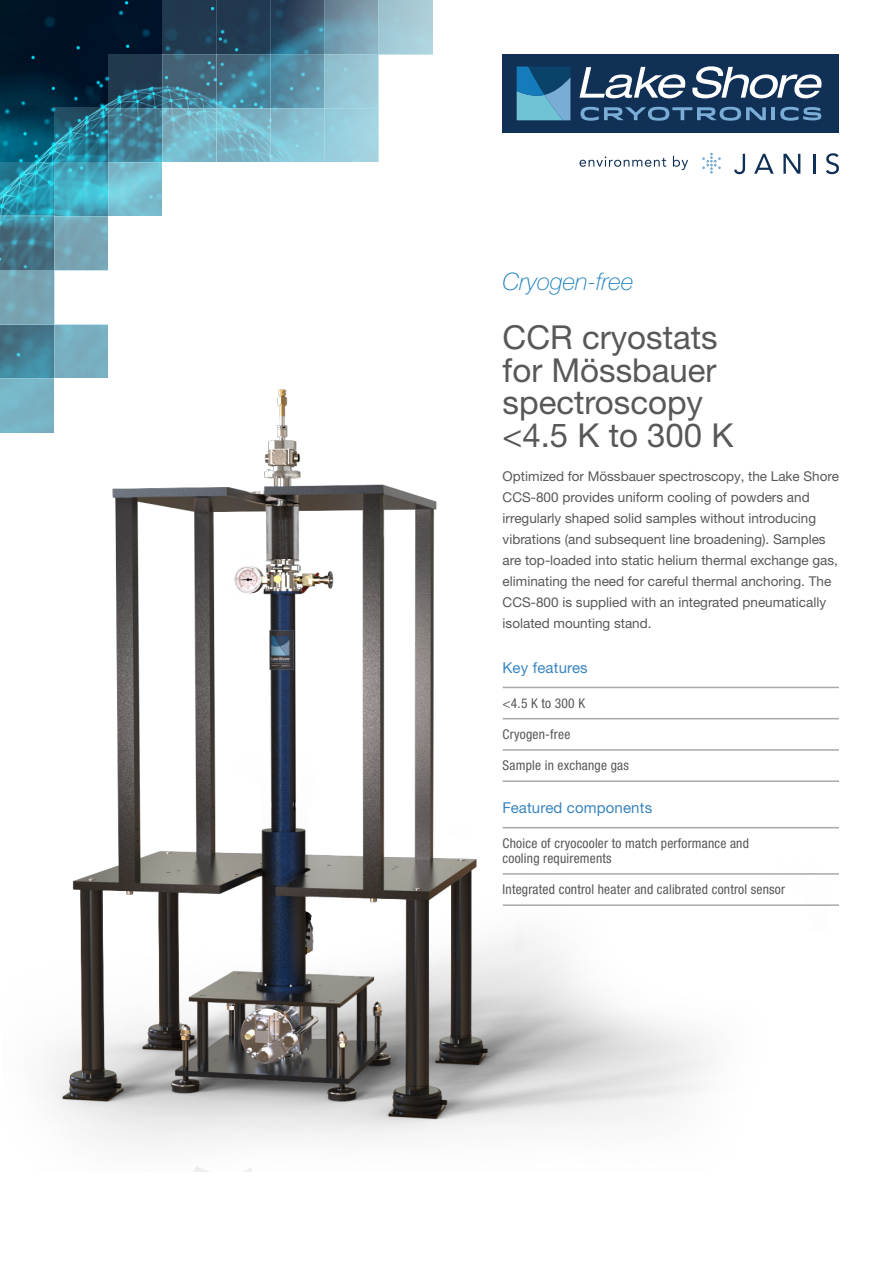
<style>
.page{position:relative;width:893px;height:1263px;background:#fff}
.page>*{position:absolute;margin:0;border:0;box-sizing:border-box;transform-origin:0 0}
.Front_page_title{font:33px/32.4px "Helvetica Neue LTW1 G";color:#57585a}
.Cryostat_family{font:italic 100 24px "Helvetica Neue LTW1 G";color:#157cbc}
.Subhead_2{font:15px "Helvetica Neue LTW1 G";letter-spacing:.01em;color:#3985c1}
.Body_Text{font:13.5px/21px "Helvetica Neue LTW1 G";color:#57585a}
.Lined_bullets{font:condensed 13.5px/15px "Helvetica Neue LTW1 G";letter-spacing:.015em;color:#57585a}
.s1{font-family:"Helvetica Neue LT Std"}
</style>
<div class="page">
<img style="left:0;top:0;width:162px;height:162px">
<svg style="left:270px;top:54px;width:54px;height:54px;background:#5b92a9"></svg>
<svg style="left:270px;top:0;width:54px;height:54px;background:#335871"></svg>
<svg style="left:108px;top:54px;width:54px;height:54px;background:#24485e"></svg>
<svg style="left:54px;top:108px;width:54px;height:54px;background:#267b92"></svg>
<svg style="left:0;top:162px;width:54px;height:54px;background:#289cb3"></svg>
<svg style="left:162px;top:0;width:54px;height:54px;background:#213b51"></svg>
<div style="left:216px;top:0;width:54px;height:54px;background:#213a51"></div>
<svg style="left:216px;top:54px;width:54px;height:54px;background:#458199"></svg>
<svg style="left:162px;top:54px;width:54px;height:54px;background:#467286"></svg>
<svg style="left:108px;top:162px;width:54px;height:54px;background:#79c2d3"></svg>
<svg style="left:54px;top:216px;width:54px;height:54px;background:#78a7b6"></svg>
<div style="left:378px;top:0;width:54px;height:54px;background:#a6cbd7"></div>
<svg style="left:162px;top:108px;width:54px;height:54px;background:#7ab9ca"></svg>
<svg style="left:108px;top:108px;width:54px;height:54px;background:#458197"></svg>
<svg style="left:54px;top:162px;width:54px;height:54px;background:#45afc5"></svg>
<svg style="left:0;top:216px;width:54px;height:54px;background:#44788b"></svg>
<svg style="left:0;top:324px;width:54px;height:54px"></svg>
<div style="left:0;top:378px;width:54px;height:54px;background:#78b6c7"></div>
<svg style="left:216px;top:108px;width:54px;height:54px;background:#7cbacb"></svg>
<svg style="left:270px;top:108px;width:54px;height:54px;background:#8ac4d5"></svg>
<div style="left:324px;top:108px;width:54px;height:54px;background:#9cd1df"></div>
<div style="left:0;top:270px;width:54px;height:54px;background:#78a3b2"></div>
<div style="left:54px;top:324px;width:54px;height:54px;background:#78b0c1"></div>
<div style="left:324px;top:54px;width:54px;height:54px;background:#97c6d5"></div>
<svg style="left:324px;top:0;width:54px;height:54px;background:#789daf"></svg>
<div style="left:503px;top:54px;width:336px;height:79px;background:#113056"></div>
<svg style="left:517px;top:66px;width:53px;height:54px;background:#438bb0"></svg>
<svg style="left:579px;top:66px;width:243px;height:32px"></svg>
<svg style="left:580px;top:107px;width:186px;height:14px"></svg>
<svg style="left:772px;top:107px;width:49px;height:14px"></svg>
<svg style="left:734px;top:154px;width:11px;height:20px"></svg>
<svg style="left:754px;top:154px;width:20px;height:20px"></svg>
<svg style="left:783px;top:154px;width:17px;height:20px"></svg>
<hr style="left:813px;top:154px;width:2px;height:20px;background:#113056">
<svg style="left:826px;top:153px;width:13px;height:21px"></svg>
<svg style="left:579px;top:156px;width:87px;height:11px"></svg>
<svg style="left:673px;top:156px;width:15px;height:14px"></svg>
<svg style="left:702px;top:153px;width:19px;height:21px"></svg>
<hr style="left:503px;top:687px;width:336px;height:1px;background:#a8a9ad">
<hr style="left:503px;top:718px;width:336px;height:1px;background:#a8a9ad">
<hr style="left:503px;top:749px;width:336px;height:2px;background:#a8a9ad">
<hr style="left:503px;top:780px;width:336px;height:2px;background:#a8a9ad">
<hr style="left:503px;top:827px;width:336px;height:1px;background:#a8a9ad">
<hr style="left:503px;top:873px;width:336px;height:2px;background:#a8a9ad">
<hr style="left:503px;top:904px;width:336px;height:2px;background:#a8a9ad">
<img style="left:3px;top:346px;width:823px;height:825px">
<p class="Cryostat_family" style="left:503px;top:267px;width:132px">Cryogen-free</p>
<p class="Front_page_title" style="left:503px;top:321px;width:232px">CCR <span class="s1">cryostats for</span> Mössbauer spectroscopy <span class="s1">&lt;4.5 K to 300 K</span></p>
<p class="Body_Text" style="left:503px;top:466px;width:338px">Optimized for Mössbauer spectroscopy, the Lake Shore CCS-800 provides uniform cooling of powders and irregularly shaped solid samples without introducing vibrations (and subsequent line broadening). Samples are top‑loaded into static helium thermal exchange gas, eliminating the need for careful thermal anchoring. The CCS-800 is supplied with an integrated pneumatically isolated mounting stand.</p>
<p class="Subhead_2" style="left:503px;top:659px;width:87px">Key features</p>
<p class="Lined_bullets" style="left:503px;top:696px;width:84px">&lt;4.5 K to 300 K</p>
<p class="Lined_bullets" style="left:503px;top:727px;width:69px">Cryogen-free</p>
<p class="Lined_bullets" style="left:503px;top:758px;width:128px">Sample in exchange gas</p>
<p class="Subhead_2" style="left:503px;top:799px;width:151px">Featured components</p>
<p class="Lined_bullets" style="left:503px;top:836px;width:248px">Choice of cryocooler to match performance and cooling requirements</p>
<p class="Lined_bullets" style="left:503px;top:882px;width:284px">Integrated control heater and calibrated control sensor</p>
</div>
